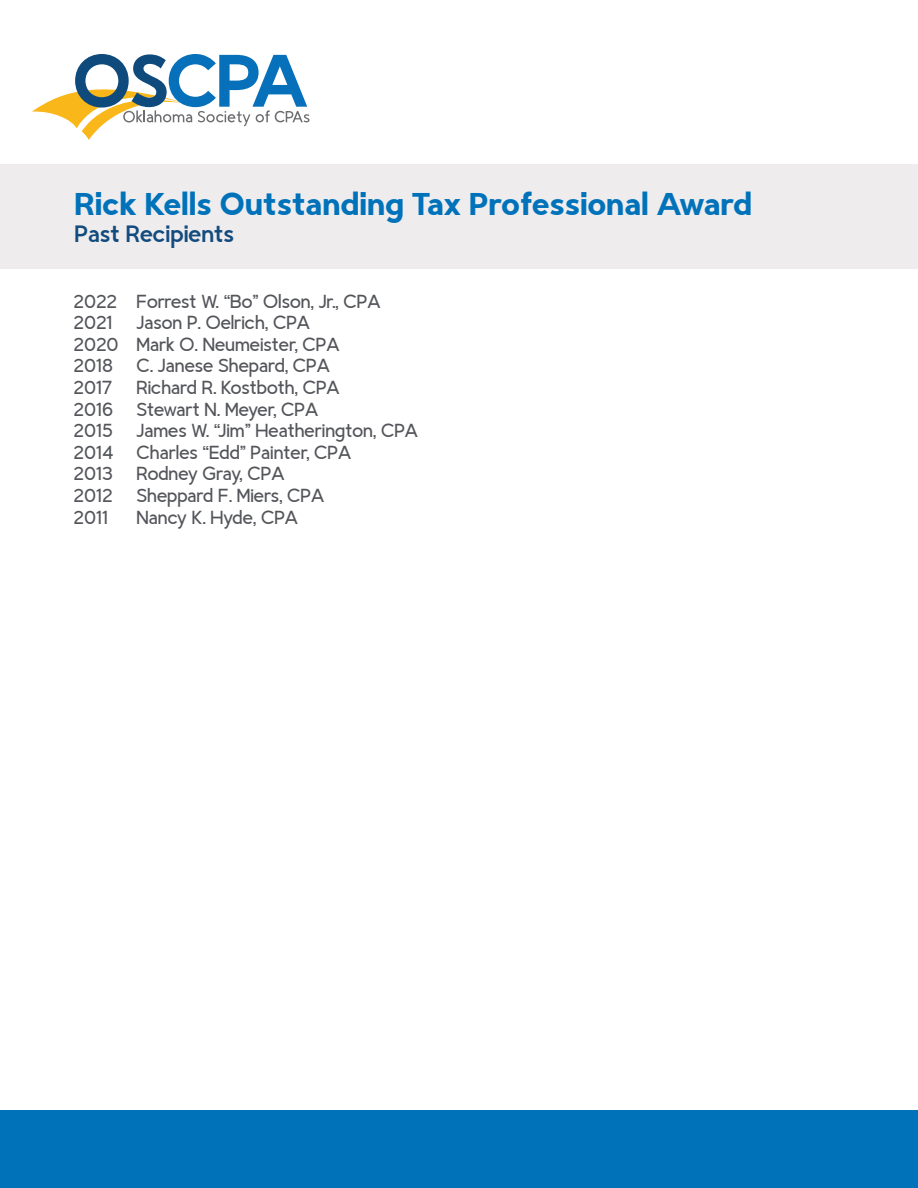
<style>
.page{position:relative;width:918px;height:1188px;background:#fff}
.page>*{position:absolute;margin:0;border:0;box-sizing:border-box;transform-origin:0 0}
.t1{font:700 30px "Triomphe";color:#0072ba}
.t2{font:22.5px "Triomphe";color:#124b7d}
.t3{font:300 18px "Triomphe";color:#54555a}
</style>
<div class="page">
<div style="left:0;top:1110px;width:918px;height:78px;background:#0072ba"></div>
<div style="left:0;top:164px;width:918px;height:105px;background:#efecee"></div>
<svg style="left:32px;top:54px;width:278px;height:86px"></svg>
<p class="t1" style="left:74px;top:177px;width:679px">Rick Kells Outstanding Tax Professional Award</p>
<p class="t2" style="left:74px;top:214px;width:161px">Past Recipients</p>
<p class="t3" style="left:74px;top:285px;width:308px">2022 Forrest W. “Bo” Olson, Jr., CPA</p>
<p class="t3" style="left:74px;top:307px;width:41px">2021</p>
<p class="t3" style="left:136px;top:307px;width:175px">Jason P. Oelrich, CPA</p>
<p class="t3" style="left:74px;top:328px;width:268px">2020 Mark O. Neumeister, CPA</p>
<p class="t3" style="left:74px;top:350px;width:41px">2018</p>
<p class="t3" style="left:136px;top:350px;width:195px">C. Janese Shepard, CPA</p>
<p class="t3" style="left:74px;top:372px;width:40px">2017</p>
<p class="t3" style="left:136px;top:372px;width:205px">Richard R. Kostboth, CPA</p>
<p class="t3" style="left:74px;top:393px;width:41px">2016</p>
<p class="t3" style="left:136px;top:393px;width:183px">Stewart N. Meyer, CPA</p>
<p class="t3" style="left:74px;top:415px;width:41px">2015</p>
<p class="t3" style="left:136px;top:415px;width:283px">James W. “Jim” Heatherington, CPA</p>
<p class="t3" style="left:74px;top:436px;width:42px">2014</p>
<p class="t3" style="left:136px;top:436px;width:216px">Charles “Edd” Painter, CPA</p>
<p class="t3" style="left:74px;top:458px;width:41px">2013</p>
<p class="t3" style="left:136px;top:458px;width:149px">Rodney Gray, CPA</p>
<p class="t3" style="left:74px;top:480px;width:41px">2012</p>
<p class="t3" style="left:136px;top:480px;width:189px">Sheppard F. Miers, CPA</p>
<p class="t3" style="left:74px;top:501px;width:36px">2011</p>
<p class="t3" style="left:136px;top:501px;width:163px">Nancy K. Hyde, CPA</p>
</div>
